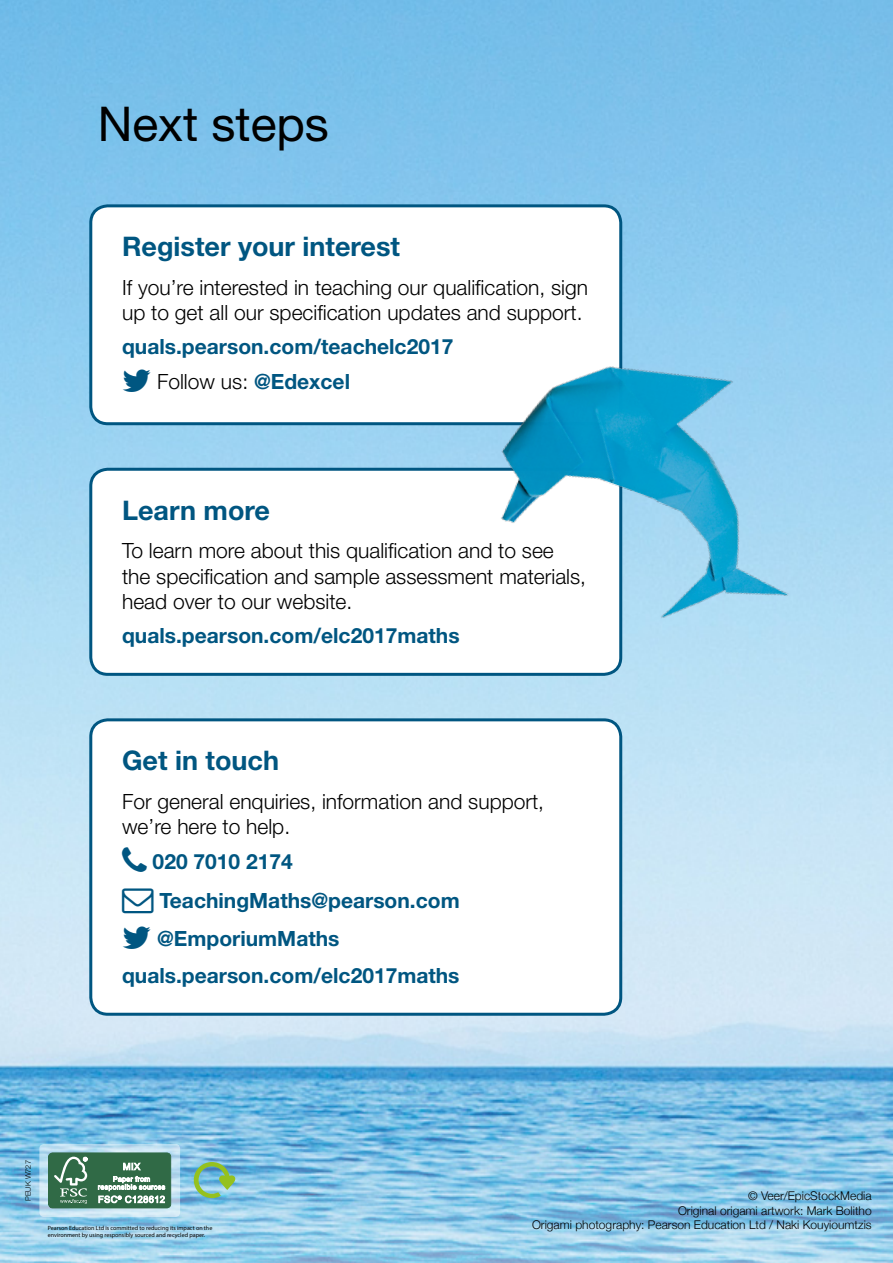
<style>
.page{position:relative;width:893px;height:1263px;background:#fff}
.page>*{position:absolute;margin:0;border:0;box-sizing:border-box;transform-origin:0 0}
.t1{font:48px "Helvetica Neue LT Pro";color:#000}
.t2{font:700 27px "Helvetica Neue LT Pro";color:#005681}
.t3{font:300 21px/25.5px "Helvetica Neue LT Pro";color:#000}
.t4{font:700 21px/35.2px "Helvetica Neue LT Pro";color:#005681}
.t5{font:300 12px/14.4px "Helvetica Neue";color:#000;text-align:right}
.t6{font:300 7.5px "Helvetica Neue LT Pro";color:#000}
.t7{font:6px/7.2px "Myriad Pro";color:#000}
.s1{font-weight:300;color:#000}
</style>
<div class="page">
<img style="left:0;top:0;width:893px;height:1066px">
<svg style="left:0;top:1066px;width:893px;height:197px;background:#80c0e4"></svg>
<div style="left:91px;top:206px;width:530px;height:218px;background:#fff;border-radius:17px"></div>
<div style="left:89px;top:204px;width:533px;height:221px;border:3px solid #005681;border-radius:17px"></div>
<div style="left:91px;top:720px;width:530px;height:294px;background:#fff;border-radius:17px"></div>
<div style="left:89px;top:718px;width:533px;height:298px;border:3px solid #005681;border-radius:17px"></div>
<div style="left:91px;top:469px;width:530px;height:205px;background:#fff;border-radius:17px"></div>
<div style="left:89px;top:468px;width:533px;height:208px;border:3px solid #005681;border-radius:17px"></div>
<img style="left:456px;top:275px;width:363px;height:386px">
<svg style="left:194px;top:1162px;width:43px;height:36px;background:#82bda1"></svg>
<svg style="left:39px;top:1144px;width:141px;height:73px;background:#c2e0ef"></svg>
<svg style="left:48px;top:1152px;width:124px;height:56px;background:#558568"></svg>
<h1 class="t1" style="left:98px;top:94px;width:233px">Next steps</h1>
<p class="t2" style="left:122px;top:230px;width:279px">Register your interest</p>
<p class="t3" style="left:122px;top:274px;width:468px">If you’re interested in teaching our qualification, sign up to get all our specification updates and support.</p>
<p class="t4" style="left:157px;top:328px;width:298px;text-indent:-35px">quals.pearson.com/teachelc2017<br><span class="s1">Follow us:</span> @Edexcel</p>
<p class="t2" style="left:122px;top:493px;width:149px">Learn more</p>
<p class="t3" style="left:122px;top:537px;width:465px">To learn more about this qualification and to see the specification and sample assessment materials, head over to our website.</p>
<p class="t4" style="left:122px;top:617px;width:339px">quals.pearson.com/elc2017maths</p>
<p class="t2" style="left:122px;top:744px;width:159px">Get in touch</p>
<p class="t3" style="left:122px;top:788px;width:424px">For general enquiries, information and support, we’re here to help.</p>
<p class="t4" style="left:153px;top:844px;width:142px">020 7010 2174</p>
<p class="t4" style="left:159px;top:882px;width:302px">TeachingMaths@pearson.com</p>
<p class="t4" style="left:157px;top:920px;width:184px">@EmporiumMaths</p>
<p class="t4" style="left:122px;top:957px;width:339px">quals.pearson.com/elc2017maths</p>
<p class="t6" style="left:24px;top:1201px;width:42px;rotate:-90deg">PEUK W727</p>
<p class="t7" style="left:48px;top:1224px;width:166px">Pearson Education Ltd is committed to reducing its impact on the environment by using responsibly sourced and recycled paper.</p>
<p class="t5" style="left:532px;top:1188px;width:341px">© Veer/EpicStockMedia<br>Original origami artwork: Mark Bolitho<br>Origami photography: Pearson Education Ltd / Naki Kouyioumtzis</p>
</div>
